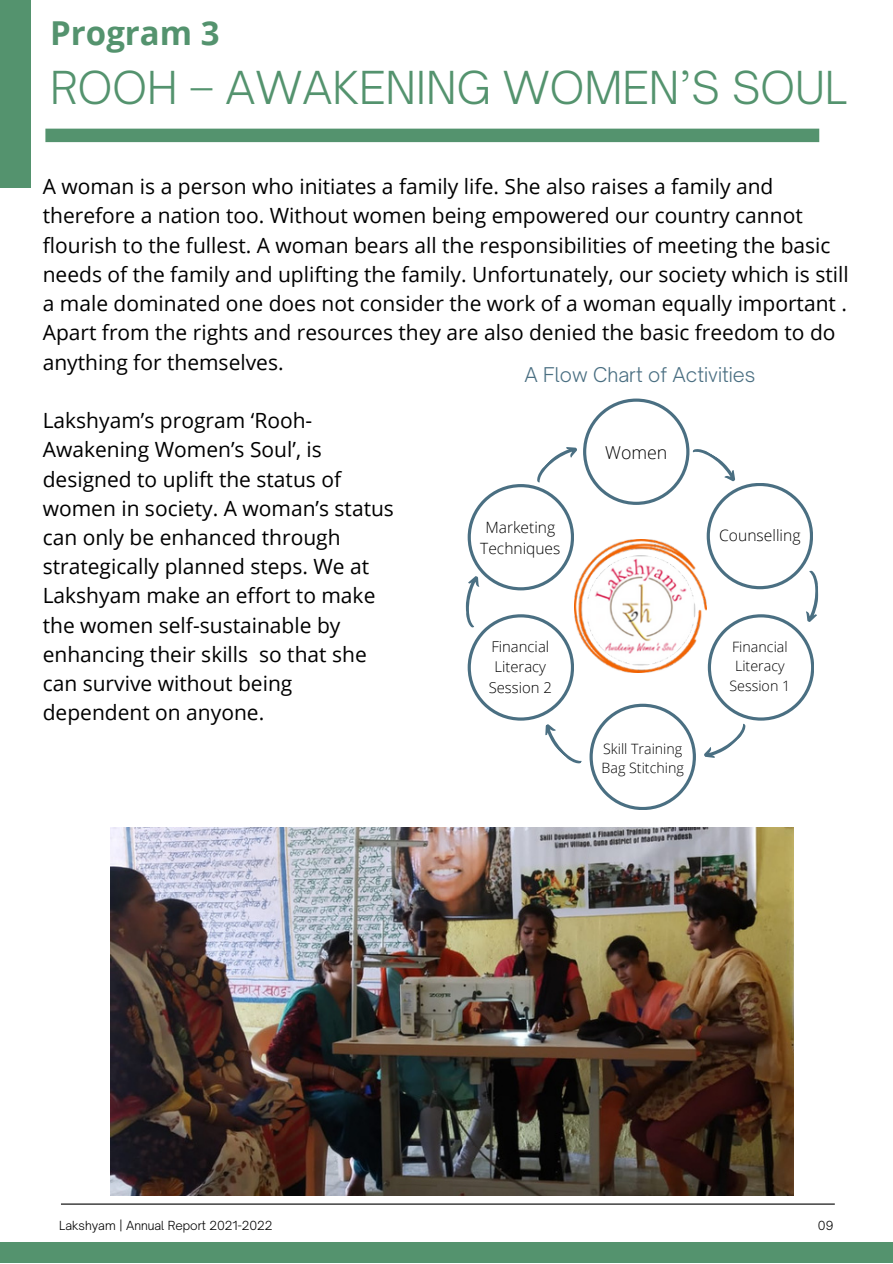
<style>
.page{position:relative;width:893px;height:1264px;background:#fff}
.page>*{position:absolute;margin:0;border:0;box-sizing:border-box;transform-origin:0 0}
.t1{font:300 43.5px "Open Sauce One";color:#54936e}
.t2{font:700 33px "Open Sans";color:#54936e}
.t3{font:21px/29.2px "Open Sans";color:#000}
.t4{font:300 19.5px "Open Sauce One";color:#4a6f82}
.t5{font:300 17.85px "Open Sans";color:#000}
.t6{font:300 15.6px/21.3px "Open Sans";color:#000;text-align:center}
.t7{font:300 14.85px/20.2px "Open Sans";color:#000;text-align:center}
.t8{font:300 14.25px/19.8px "Open Sans";color:#000;text-align:center}
.t9{font:300 12px "Open Sauce One";color:#000}
</style>
<div class="page">
<div style="left:0;top:0;width:31px;height:187px;background:#54936e"></div>
<div style="left:45px;top:129px;width:774px;height:13px;background:#54936e"></div>
<hr style="left:61px;top:1203px;width:773px;height:1px;background:#000">
<div style="left:0;top:1242px;width:892px;height:20px;background:#54936e"></div>
<img style="left:111px;top:827px;width:682px;height:368px">
<svg style="left:466px;top:398px;width:353px;height:412px"></svg>
<h2 class="t2" style="left:50px;top:9px;width:171px">Program 3</h2>
<h1 class="t1" style="left:50px;top:60px;width:798px">ROOH – AWAKENING WOMEN’S SOUL</h1>
<p class="t3" style="left:43px;top:171px;width:807px">A woman is a person who initiates a family life. She also raises a family and therefore a nation too. Without women being empowered our country cannot flourish to the fullest. A woman bears all the responsibilities of meeting the basic needs of the family and uplifting the family. Unfortunately, our society which is still a male dominated one does not consider the work of a woman equally important .<br>Apart from the rights and resources they are also denied the basic freedom to do anything for themselves.</p>
<p class="t4" style="left:524px;top:363px;width:232px">A Flow Chart of Activities</p>
<p class="t3" style="left:43px;top:405px;width:353px">Lakshyam’s program ‘Rooh-<br>Awakening Women’s Soul’, is designed to uplift the status of women in society. A woman’s status can only be enhanced through strategically planned steps. We at<br>Lakshyam make an effort to make the women self-sustainable by enhancing their skills so that she can survive without being dependent on anyone.</p>
<p class="t6" style="left:480px;top:516px;width:82px">Marketing<br>Techniques</p>
<p class="t7" style="left:488px;top:636px;width:65px">Financial<br>Literacy<br>Session 2</p>
<p class="t5" style="left:605px;top:440px;width:64px">Women</p>
<p class="t6" style="left:719px;top:524px;width:83px">Counselling</p>
<p class="t8" style="left:601px;top:738px;width:84px;text-align:left">Skill Training<br>Bag Stitching</p>
<p class="t8" style="left:729px;top:636px;width:62px">Financial<br>Literacy<br>Session 1</p>
<p class="t9" style="left:59px;top:1217px;width:215px">Lakshyam | Annual Report 2021-2022</p>
<p class="t9" style="left:817px;top:1217px;width:17px">09</p>
</div>
